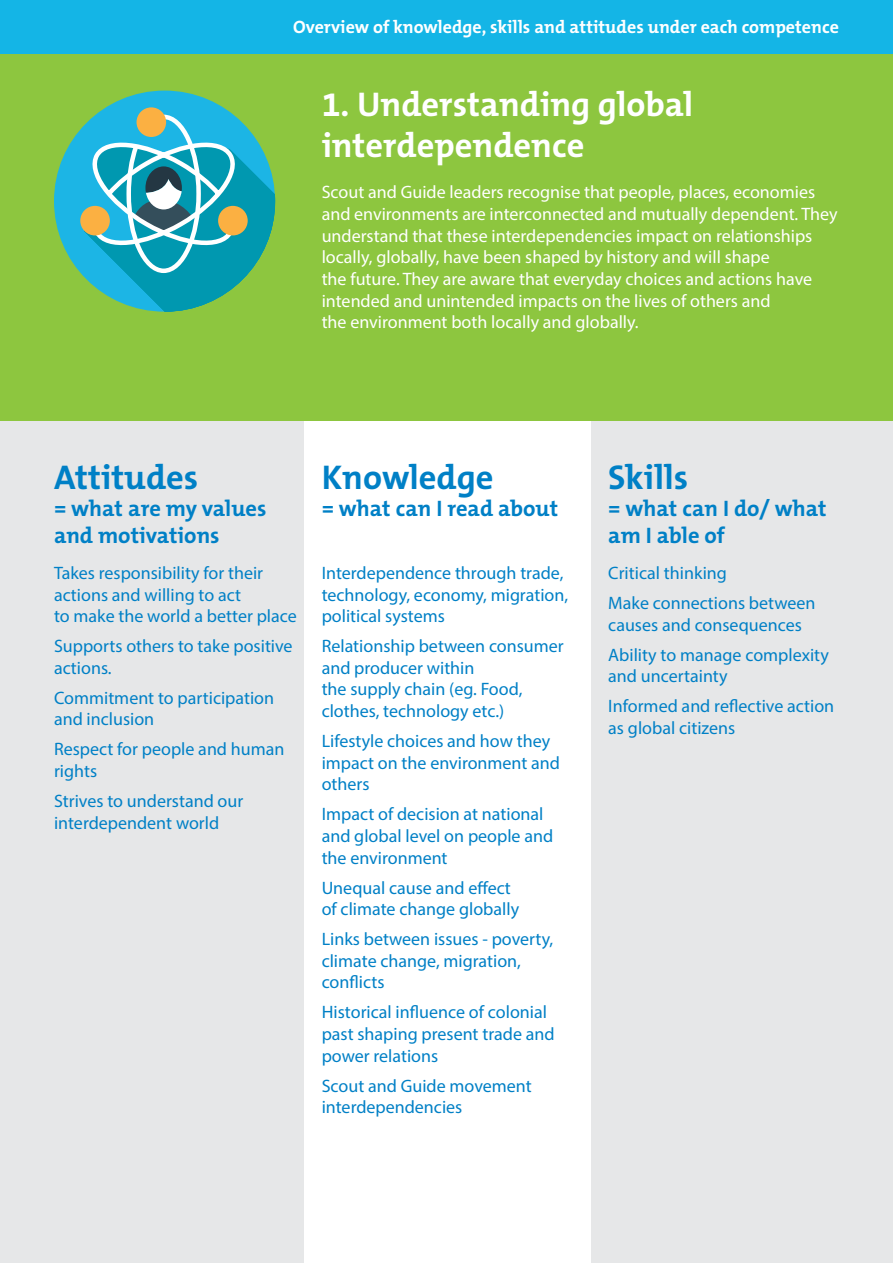
<style>
.page{position:relative;width:893px;height:1263px;background:#fff}
.page>*{position:absolute;margin:0;border:0;box-sizing:border-box;transform-origin:0 0}
.t1{font:700 34.5px/41.4px "The Mix CE B7";color:#fff}
.t2{font:700 34.5px "The Mix CE B7";color:#0080c6}
.t3{font:700 22.5px/27px "The Mix CE B7";color:#0080c6}
.t4{font:18px/21.6px "Myriad Pro";color:#0080c6}
.t5{font:18px/21.6px "Myriad Pro";color:#fff}
.t6{font:700 18px "The Mix CE B7";color:#fff}
</style>
<div class="page">
<div style="left:0;top:0;width:893px;height:54px;background:#14b5e6"></div>
<div style="left:0;top:421px;width:893px;height:842px;background:#e6e7e8"></div>
<div style="left:304px;top:421px;width:286px;height:842px;background:#fff"></div>
<div style="left:0;top:54px;width:893px;height:367px;background:#8dc63f"></div>
<div style="left:54px;top:91px;width:221px;height:221px;background:#1cb5e5;border-radius:50%"></div>
<svg style="left:137px;top:107px;width:29px;height:30px"></svg>
<svg style="left:84px;top:112px;width:191px;height:200px"></svg>
<div style="left:80px;top:206px;width:30px;height:29px;background:#fbb042;border-radius:50%"></div>
<div style="left:218px;top:206px;width:30px;height:29px;background:#fbb042;border-radius:50%"></div>
<p class="t6" style="left:293px;top:17px;width:547px">Overview of knowledge, skills and attitudes under each competence</p>
<h1 class="t1" style="left:322px;top:85px;width:373px">1. Understanding global interdependence</h1>
<p class="t5" style="left:322px;top:181px;width:518px">Scout and Guide leaders recognise that people, places, economies and environments are interconnected and mutually dependent. They understand that these interdependencies impact on relationships locally, globally, have been shaped by history and will shape<br>the future. They are aware that everyday choices and actions have intended and unintended impacts on the lives of others and<br>the environment both locally and globally.</p>
<h1 class="t2" style="left:54px;top:458px;width:146px">Attitudes</h1>
<p class="t3" style="left:54px;top:496px;width:214px">= what are my values and motivations</p>
<p class="t4" style="left:54px;top:562px;width:244px">Takes responsibility for their actions and willing to act<br>to make the world a better place</p>
<p class="t4" style="left:54px;top:635px;width:240px">Supports others to take positive actions.</p>
<p class="t4" style="left:54px;top:687px;width:222px">Commitment to participation and inclusion</p>
<p class="t4" style="left:54px;top:738px;width:232px">Respect for people and human rights</p>
<p class="t4" style="left:54px;top:790px;width:191px">Strives to understand our interdependent world</p>
<h1 class="t2" style="left:322px;top:458px;width:173px">Knowledge</h1>
<p class="t3" style="left:322px;top:496px;width:238px">= what can I read about</p>
<p class="t4" style="left:322px;top:562px;width:248px">Interdependence through trade, technology, economy, migration, political systems</p>
<p class="t4" style="left:322px;top:635px;width:244px">Relationship between consumer and producer within<br>the supply chain (eg. Food, clothes, technology etc.)</p>
<p class="t4" style="left:322px;top:730px;width:240px">Lifestyle choices and how they impact on the environment and others</p>
<p class="t4" style="left:322px;top:803px;width:233px">Impact of decision at national and global level on people and the environment</p>
<p class="t4" style="left:322px;top:876px;width:199px">Unequal cause and effect of climate change globally</p>
<p class="t4" style="left:322px;top:928px;width:233px">Links between issues - poverty, climate change, migration, conflicts</p>
<p class="t4" style="left:322px;top:1001px;width:234px">Historical influence of colonial past shaping present trade and power relations</p>
<p class="t4" style="left:322px;top:1074px;width:212px">Scout and Guide movement interdependencies</p>
<h1 class="t2" style="left:608px;top:458px;width:81px">Skills</h1>
<p class="t3" style="left:608px;top:496px;width:220px">= what can I do/ what am I able of</p>
<p class="t4" style="left:608px;top:558px;width:209px;line-height:30px">Critical thinking<br>Make connections between</p>
<p class="t4" style="left:608px;top:609px;width:222px;line-height:30px">causes and consequences<br>Ability to manage complexity</p>
<p class="t4" style="left:608px;top:661px;width:227px;line-height:30px">and uncertainty<br>Informed and reflective action</p>
<p class="t4" style="left:608px;top:717px;width:128px">as global citizens</p>
</div>
